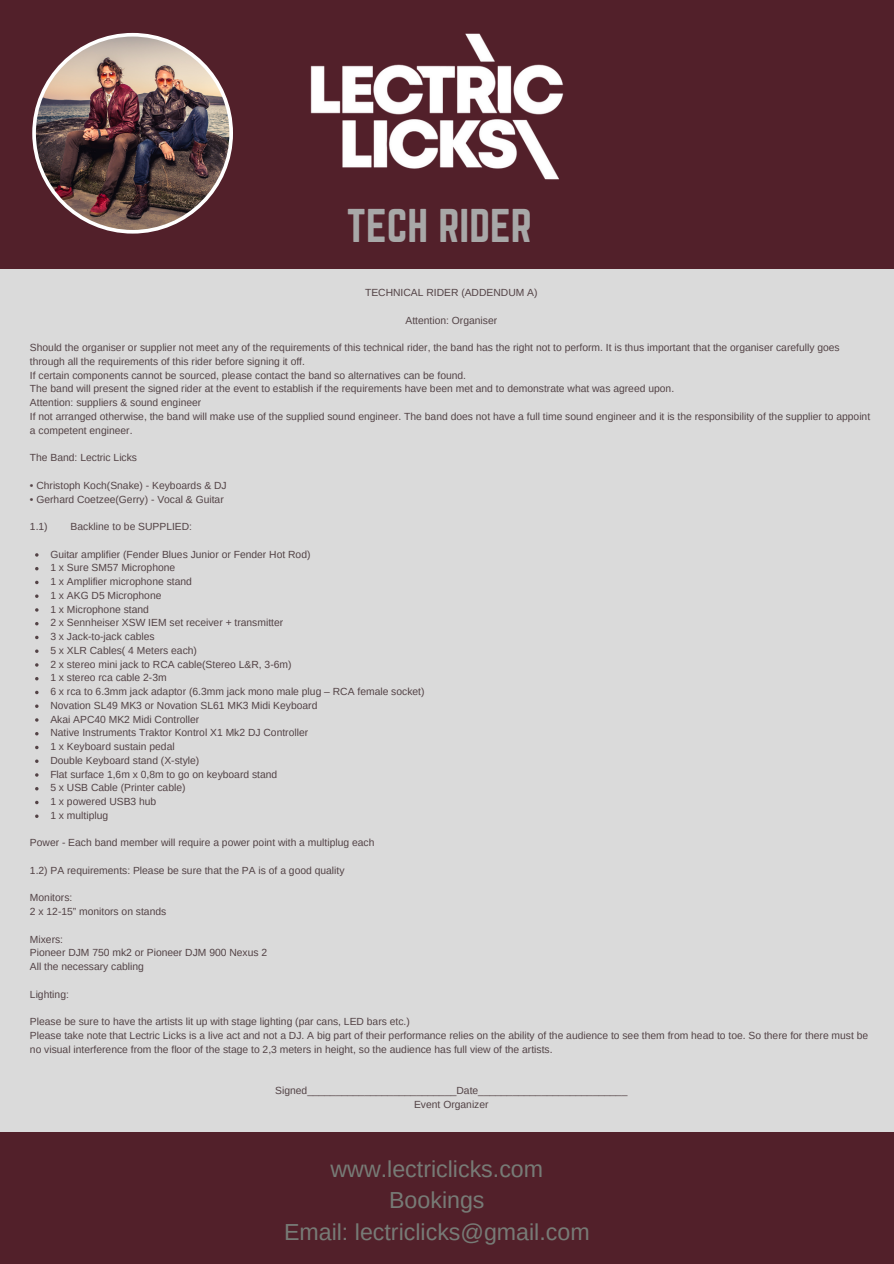
<style>
.page{position:relative;width:894px;height:1264px;background:#fff}
.page>*{position:absolute;margin:0;border:0;box-sizing:border-box;transform-origin:0 0}
.t1{font:41.4px "Norwester";color:#a8a8a8}
.t2{font:23.25px "Arimo";color:#777b76}
.t3{font:10.35px/13.8px "Arimo";color:#534346}
</style>
<div class="page">
<div style="left:0;top:0;width:893px;height:1263px;background:#dadada"></div>
<div style="left:0;top:0;width:893px;height:268px;background:#52202a"></div>
<img style="left:32px;top:34px;width:84px;height:199px">
<div style="left:0;top:1132px;width:893px;height:131px;background:#52202a"></div>
<img style="left:116px;top:32px;width:641px;height:237px">
<svg style="left:35px;top:567px;width:4px;height:3px"></svg>
<svg style="left:35px;top:580px;width:4px;height:4px"></svg>
<svg style="left:35px;top:594px;width:4px;height:4px"></svg>
<svg style="left:35px;top:622px;width:4px;height:3px"></svg>
<svg style="left:35px;top:635px;width:4px;height:4px"></svg>
<svg style="left:35px;top:649px;width:4px;height:4px"></svg>
<svg style="left:35px;top:677px;width:4px;height:3px"></svg>
<svg style="left:35px;top:690px;width:4px;height:4px"></svg>
<svg style="left:35px;top:704px;width:4px;height:4px"></svg>
<svg style="left:35px;top:732px;width:4px;height:3px"></svg>
<svg style="left:35px;top:745px;width:4px;height:4px"></svg>
<svg style="left:35px;top:759px;width:4px;height:4px"></svg>
<svg style="left:35px;top:787px;width:4px;height:3px"></svg>
<svg style="left:35px;top:800px;width:4px;height:4px"></svg>
<svg style="left:35px;top:814px;width:4px;height:4px"></svg>
<p class="t1" style="left:347px;top:201px;width:186px">TECH RIDER</p>
<p class="t3" style="left:365px;top:286px;width:174px">TECHNICAL RIDER (ADDENDUM A)</p>
<p class="t3" style="left:405px;top:313px;width:93px">Attention: Organiser</p>
<p class="t3" style="left:30px;top:341px;width:811px">Should the organiser or supplier not meet any of the requirements of this technical rider, the band has the right not to perform. It is thus important that the organiser carefully goes through all the requirements of this rider before signing it off.</p>
<p class="t3" style="left:30px;top:368px;width:437px">If certain components cannot be sourced, please contact the band so alternatives can be found.</p>
<p class="t3" style="left:30px;top:382px;width:645px">The band will present the signed rider at the event to establish if the requirements have been met and to demonstrate what was agreed upon.</p>
<p class="t3" style="left:30px;top:396px;width:173px">Attention: suppliers &amp; sound engineer</p>
<p class="t3" style="left:30px;top:409px;width:841px">If not arranged otherwise, the band will make use of the supplied sound engineer. The band does not have a full time sound engineer and it is the responsibility of the supplier to appoint a competent engineer.</p>
<p class="t3" style="left:30px;top:451px;width:109px">The Band: Lectric Licks</p>
<p class="t3" style="left:30px;top:478px;width:198px">• Christoph Koch(Snake) - Keyboards &amp; DJ</p>
<p class="t3" style="left:30px;top:492px;width:195px">• Gerhard Coetzee(Gerry) - Vocal &amp; Guitar</p>
<p class="t3" style="left:30px;top:519px;width:19px">1.1)</p>
<p class="t3" style="left:71px;top:519px;width:123px">Backline to be SUPPLIED:</p>
<p class="t3" style="left:50px;top:547px;width:261px">Guitar amplifier (Fender Blues Junior or Fender Hot Rod)</p>
<p class="t3" style="left:50px;top:561px;width:126px">1 x Sure SM57 Microphone</p>
<p class="t3" style="left:50px;top:574px;width:143px">1 x Amplifier microphone stand</p>
<p class="t3" style="left:50px;top:588px;width:113px">1 x AKG D5 Microphone</p>
<p class="t3" style="left:50px;top:602px;width:100px">1 x Microphone stand</p>
<p class="t3" style="left:50px;top:615px;width:234px">2 x Sennheiser XSW IEM set receiver + transmitter</p>
<p class="t3" style="left:50px;top:629px;width:106px">3 x Jack-to-jack cables</p>
<p class="t3" style="left:50px;top:643px;width:148px">5 x XLR Cables( 4 Meters each)</p>
<p class="t3" style="left:50px;top:657px;width:243px">2 x stereo mini jack to RCA cable(Stereo L&amp;R, 3-6m)</p>
<p class="t3" style="left:50px;top:670px;width:118px">1 x stereo rca cable 2-3m</p>
<p class="t3" style="left:50px;top:684px;width:375px">6 x rca to 6.3mm jack adaptor (6.3mm jack mono male plug – RCA female socket)</p>
<p class="t3" style="left:50px;top:698px;width:268px">Novation SL49 MK3 or Novation SL61 MK3 Midi Keyboard</p>
<p class="t3" style="left:50px;top:712px;width:150px">Akai APC40 MK2 Midi Controller</p>
<p class="t3" style="left:50px;top:725px;width:259px">Native Instruments Traktor Kontrol X1 Mk2 DJ Controller</p>
<p class="t3" style="left:50px;top:739px;width:126px">1 x Keyboard sustain pedal</p>
<p class="t3" style="left:50px;top:753px;width:150px">Double Keyboard stand (X-style)</p>
<p class="t3" style="left:50px;top:767px;width:228px">Flat surface 1,6m x 0,8m to go on keyboard stand</p>
<p class="t3" style="left:50px;top:780px;width:137px">5 x USB Cable (Printer cable)</p>
<p class="t3" style="left:50px;top:794px;width:107px">1 x powered USB3 hub</p>
<p class="t3" style="left:50px;top:808px;width:59px">1 x multiplug</p>
<p class="t3" style="left:30px;top:835px;width:346px">Power - Each band member will require a power point with a multiplug each</p>
<p class="t3" style="left:30px;top:863px;width:316px">1.2) PA requirements: Please be sure that the PA is of a good quality</p>
<p class="t3" style="left:30px;top:890px;width:44px">Monitors:</p>
<p class="t3" style="left:30px;top:904px;width:138px">2 x 12-15” monitors on stands</p>
<p class="t3" style="left:30px;top:932px;width:35px">Mixers:</p>
<p class="t3" style="left:30px;top:945px;width:239px">Pioneer DJM 750 mk2 or Pioneer DJM 900 Nexus 2</p>
<p class="t3" style="left:30px;top:959px;width:115px">All the necessary cabling</p>
<p class="t3" style="left:30px;top:987px;width:40px">Lighting:</p>
<p class="t3" style="left:30px;top:1014px;width:381px">Please be sure to have the artists lit up with stage lighting (par cans, LED bars etc.)</p>
<p class="t3" style="left:30px;top:1028px;width:839px">Please take note that Lectric Licks is a live act and not a DJ. A big part of their performance relies on the ability of the audience to see them from head to toe. So there for there must be no visual interference from the floor of the stage to 2,3 meters in height, so the audience has full view of the artists.</p>
<p class="t3" style="left:275px;top:1083px;width:353px">Signed__________________________Date__________________________</p>
<p class="t3" style="left:414px;top:1097px;width:76px">Event Organizer</p>
<p class="t2" style="left:330px;top:1155px;width:214px">www.lectriclicks.com</p>
<p class="t2" style="left:389px;top:1187px;width:97px">Bookings</p>
<p class="t2" style="left:284px;top:1218px;width:307px">Email: lectriclicks@gmail.com</p>
</div>
